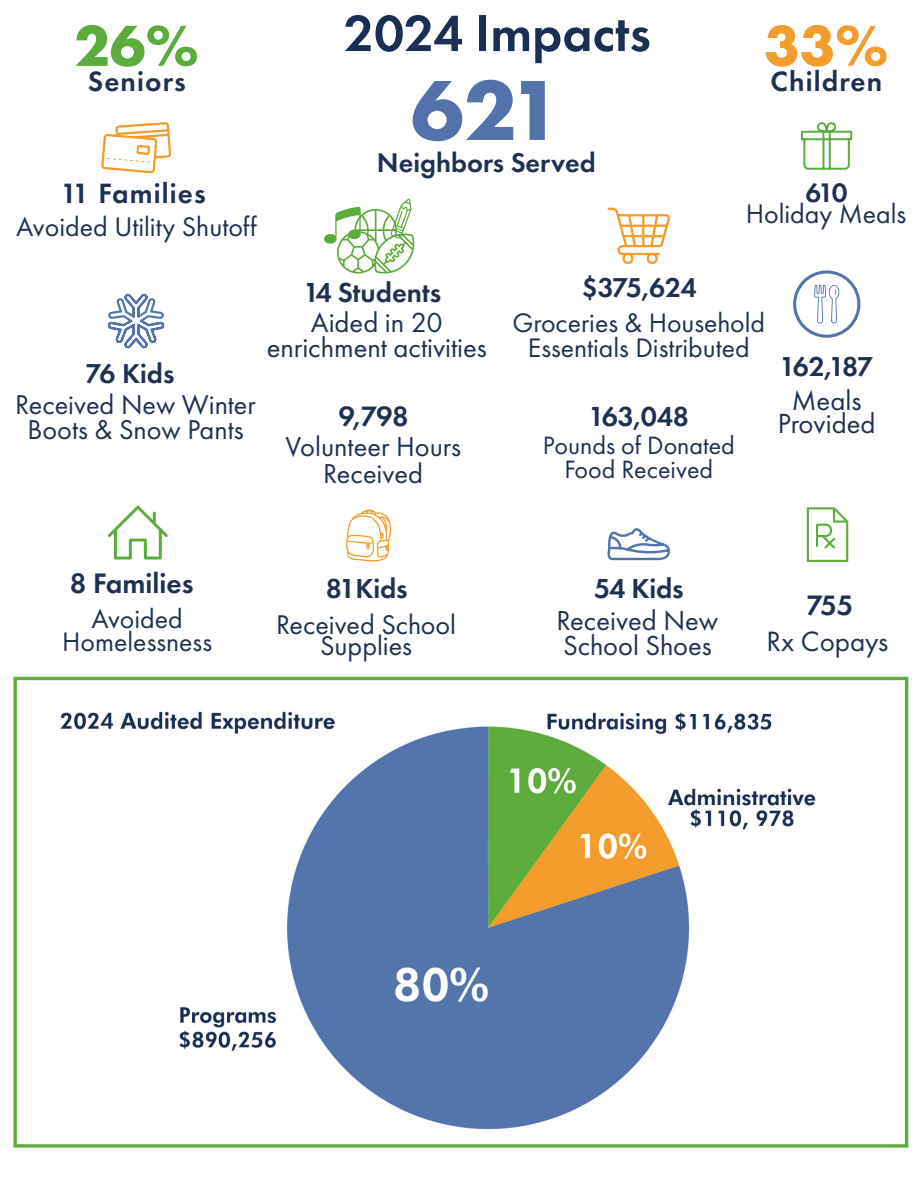
<style>
.page{position:relative;width:918px;height:1188px;background:#fff}
.page>*{position:absolute;margin:0;border:0;box-sizing:border-box;transform-origin:0 0}
.t1{font:700 88.35px "Futura PT";color:#5372ac}
.t2{font:700 60px "Futura PT";color:#5cac3c}
.t3{font:700 59.85px "Futura PT";color:#f49c2d}
.t4{font:600 52.95px "Futura PT";color:#1a2f54}
.t5{font:600 29.25px "Futura PT";color:#1f3151}
.t6{font:600 29.1px "Futura PT";letter-spacing:-.025em;color:#1f3151}
.t7{font:600 28.95px "Futura PT";letter-spacing:.04em;color:#1f3151}
.t8{font:28.95px "Futura PT";color:#1f3151}
.t9{font:28.65px/22.6px "Futura PT";color:#1f3151;text-align:center}
.t10{font:600 28.65px "Futura PT";letter-spacing:-.005em;color:#1f3151}
.t11{font:600 28.5px "Futura PT";letter-spacing:-.005em;color:#1f3151}
.t12{font:28.5px/24.2px "Futura PT";color:#1f3151}
.t13{font:28.35px/26.1px "Futura PT";color:#1f3151;text-align:center}
.t14{font:600 28.35px "Futura PT";letter-spacing:-.035em;color:#1f3151}
.t15{font:28.2px/25.3px "Futura PT";color:#1f3151;text-align:center}
.t16{font:28.05px/21px "Futura PT";color:#1f3151;text-align:center}
.t17{font:600 28.05px "Futura PT";color:#1f3151}
.t18{font:27.9px "Futura PT";color:#1f3151}
.t19{font:27.75px/24.5px "Futura PT";color:#1f3151;text-align:center}
.t20{font:600 27.75px "Futura PT";color:#1f3151}
.t21{font:25.95px/24px "Futura PT";color:#1f3151;text-align:center}
</style>
<div class="page">
<svg style="left:793px;top:270px;width:67px;height:68px"></svg>
<svg style="left:608px;top:208px;width:62px;height:56px"></svg>
<svg style="left:346px;top:510px;width:45px;height:52px"></svg>
<svg style="left:607px;top:528px;width:63px;height:32px"></svg>
<svg style="left:324px;top:199px;width:91px;height:75px"></svg>
<svg style="left:108px;top:293px;width:56px;height:55px"></svg>
<svg style="left:108px;top:505px;width:60px;height:55px"></svg>
<svg style="left:807px;top:507px;width:41px;height:55px"></svg>
<svg style="left:101px;top:122px;width:70px;height:51px"></svg>
<svg style="left:801px;top:122px;width:51px;height:48px"></svg>
<div style="left:13px;top:677px;width:895px;height:471px;border:3px solid #5cac3c"></div>
<img style="left:60px;top:711px;width:756px;height:419px">
<h2 class="t2" style="left:74px;top:7px;width:126px">26%</h2>
<p class="t7" style="left:88px;top:63px;width:99px">Seniors</p>
<p class="t7" style="left:61px;top:175px;width:147px">11 Families</p>
<p class="t18" style="left:16px;top:210px;width:242px">Avoided Utility Shutoff</p>
<h3 class="t4" style="left:344px;top:0;width:308px">2024 Impacts</h3>
<h1 class="t1" style="left:411px;top:53px;width:152px">621</h1>
<p class="t17" style="left:377px;top:145px;width:220px">Neighbors Served</p>
<h3 class="t3" style="left:764px;top:7px;width:126px">33%</h3>
<p class="t7" style="left:771px;top:63px;width:113px">Children</p>
<p class="t20" style="left:806px;top:176px;width:44px">610</p>
<p class="t18" style="left:746px;top:198px;width:162px">Holiday Meals</p>
<p class="t14" style="left:85px;top:356px;width:91px">76 Kids</p>
<p class="t15" style="left:15px;top:391px;width:242px">Received New Winter<br>Boots &amp; Snow Pants</p>
<p class="t11" style="left:303px;top:275px;width:139px">14 Students</p>
<p class="t9" style="left:267px;top:310px;width:222px;line-height:24.6px">Aided in 20 enrichment activities</p>
<p class="t6" style="left:339px;top:398px;width:72px">9,798</p>
<p class="t13" style="left:285px;top:434px;width:177px">Volunteer Hours<br>Received</p>
<p class="t14" style="left:582px;top:270px;width:116px">$375,624</p>
<p class="t19" style="left:513px;top:311px;width:254px">Groceries &amp; Household<br>Essentials Distributed</p>
<p class="t11" style="left:588px;top:399px;width:102px">163,048</p>
<p class="t21" style="left:543px;top:433px;width:194px">Pounds of Donated<br>Food Received</p>
<p class="t14" style="left:780px;top:349px;width:95px">162,187</p>
<p class="t9" style="left:778px;top:389px;width:99px">Meals<br>Provided</p>
<p class="t5" style="left:70px;top:565px;width:125px">8 Families</p>
<p class="t19" style="left:62px;top:607px;width:151px;line-height:23.1px">Avoided<br>Homelessness</p>
<p class="t11" style="left:326px;top:571px;width:83px">81Kids</p>
<p class="t16" style="left:276px;top:614px;width:182px">Received School<br>Supplies</p>
<p class="t10" style="left:594px;top:571px;width:91px">54 Kids</p>
<p class="t12" style="left:557px;top:609px;width:163px">Received New<br>School Shoes</p>
<p class="t6" style="left:807px;top:587px;width:48px">755</p>
<p class="t8" style="left:767px;top:624px;width:123px">Rx Copays</p>
</div>
